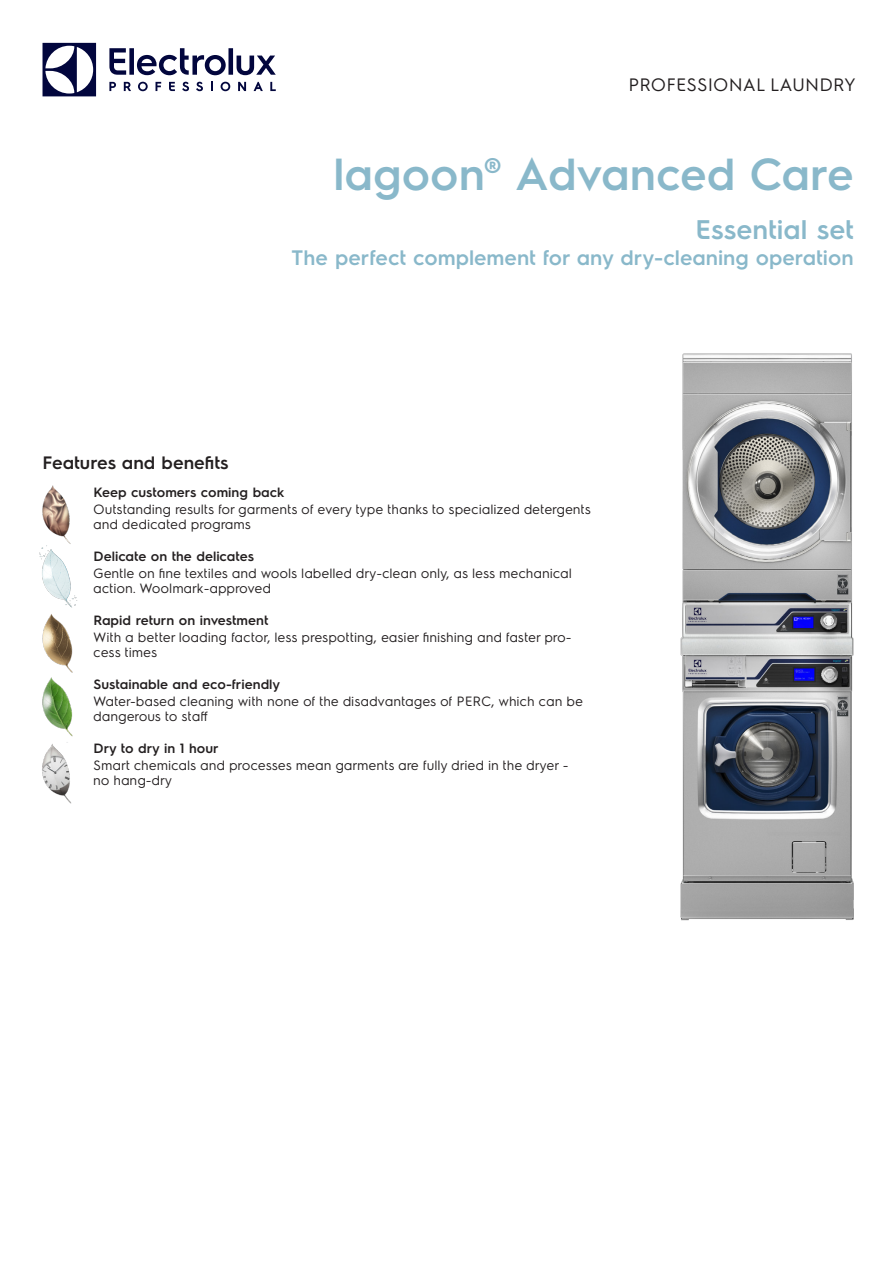
<style>
.page{position:relative;width:893px;height:1263px;background:#fff}
.page>*{position:absolute;margin:0;border:0;box-sizing:border-box;transform-origin:0 0}
.t1{font:600 45px "Electrolux Sans";color:#89b8ca}
.t2{font:600 27px "Electrolux Sans";color:#89b8ca}
.t3{font:600 21px "Electrolux Sans";color:#89b8ca}
.t4{font:18px "Electrolux Sans";color:#231f20}
.t5{font:600 18px "Electrolux Sans";color:#231f20}
.t6{font:13.5px/15px "Electrolux Sans";color:#231f20}
.t7{font:600 13.5px "Electrolux Sans";color:#231f20}
</style>
<div class="page">
<svg style="left:43px;top:43px;width:53px;height:53px"></svg>
<svg style="left:109px;top:48px;width:167px;height:27px"></svg>
<svg style="left:270px;top:82px;width:6px;height:9px"></svg>
<svg style="left:221px;top:82px;width:9px;height:9px"></svg>
<svg style="left:211px;top:82px;width:2px;height:9px"></svg>
<svg style="left:196px;top:82px;width:7px;height:9px"></svg>
<svg style="left:182px;top:82px;width:7px;height:9px"></svg>
<svg style="left:169px;top:82px;width:6px;height:9px"></svg>
<svg style="left:156px;top:82px;width:5px;height:9px"></svg>
<svg style="left:138px;top:82px;width:10px;height:9px"></svg>
<svg style="left:124px;top:82px;width:7px;height:9px"></svg>
<svg style="left:109px;top:82px;width:7px;height:9px"></svg>
<svg style="left:254px;top:82px;width:9px;height:9px"></svg>
<svg style="left:238px;top:82px;width:8px;height:9px"></svg>
<img style="left:42px;top:485px;width:28px;height:57px">
<img style="left:42px;top:678px;width:31px;height:59px">
<img style="left:42px;top:614px;width:31px;height:64px">
<img style="left:42px;top:742px;width:29px;height:62px">
<img style="left:39px;top:542px;width:39px;height:66px">
<img style="left:680px;top:353px;width:174px;height:568px">
<h3 class="t4" style="left:629px;top:72px;width:229px">PROFESSIONAL LAUNDRY</h3>
<p class="t1" style="left:334px;top:143px;width:522px">lagoon® Advanced Care</p>
<p class="t2" style="left:696px;top:211px;width:160px">Essential set</p>
<p class="t3" style="left:292px;top:242px;width:563px">The perfect complement for any dry-cleaning operation</p>
<p class="t5" style="left:43px;top:450px;width:188px">Features and benefits</p>
<p class="t7" style="left:94px;top:483px;width:192px">Keep customers coming back</p>
<p class="t6" style="left:94px;top:501px;width:499px">Outstanding results for garments of every type thanks to specialized detergents and dedicated programs</p>
<p class="t7" style="left:94px;top:547px;width:162px">Delicate on the delicates</p>
<p class="t6" style="left:94px;top:565px;width:480px">Gentle on fine textiles and wools labelled dry-clean only, as less mechanical action. Woolmark-approved</p>
<p class="t7" style="left:94px;top:611px;width:176px">Rapid return on investment</p>
<p class="t6" style="left:94px;top:629px;width:480px">With a better loading factor, less prespotting, easier finishing and faster pro&shy;cess times</p>
<p class="t7" style="left:94px;top:675px;width:188px">Sustainable and eco-friendly</p>
<p class="t6" style="left:94px;top:693px;width:491px">Water-based cleaning with none of the disadvantages of PERC, which can be dangerous to staff</p>
<p class="t7" style="left:94px;top:739px;width:127px">Dry to dry in 1 hour</p>
<p class="t6" style="left:94px;top:757px;width:477px">Smart chemicals and processes mean garments are fully dried in the dryer - no hang-dry</p>
</div>
